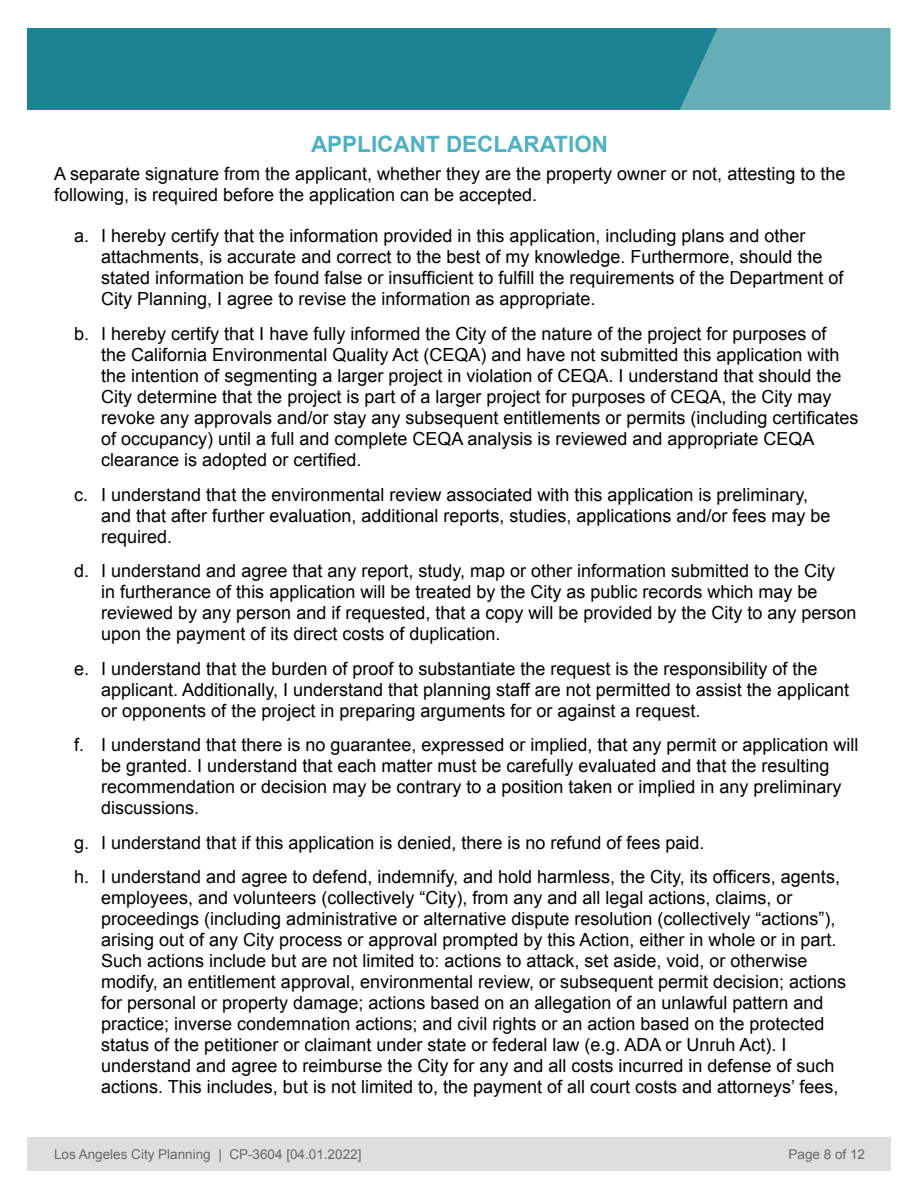
<style>
.page{position:relative;width:918px;height:1188px;background:#fff}
.page>*{position:absolute;margin:0;border:0;box-sizing:border-box;transform-origin:0 0}
.t1{font:700 22.5px "Arial";color:#4fb1c2}
.t2{font:18px/21px "Arial";color:#000}
.t3{font:13.5px "Arial";color:#6b6768}
</style>
<div class="page">
<div style="left:27px;top:1137px;width:864px;height:33px;background:#dededf"></div>
<img style="left:27px;top:28px;width:864px;height:81px">
<p class="t1" style="left:311px;top:130px;width:299px">APPLICANT DECLARATION</p>
<p class="t2" style="left:54px;top:164px;width:793px">A separate signature from the applicant, whether they are the property owner or not, attesting to the following, is required before the application can be accepted.</p>
<p class="t2" style="left:101px;top:226px;width:744px;text-indent:-27px">a. I hereby certify that the information provided in this application, including plans and other attachments, is accurate and correct to the best of my knowledge. Furthermore, should the stated information be found false or insufficient to fulfill the requirements of the Department of City Planning, I agree to revise the information as appropriate.</p>
<p class="t2" style="left:101px;top:323px;width:759px;text-indent:-27px">b. I hereby certify that I have fully informed the City of the nature of the project for purposes of<br>the California Environmental Quality Act (CEQA) and have not submitted this application with the intention of segmenting a larger project in violation of CEQA. I understand that should the City determine that the project is part of a larger project for purposes of CEQA, the City may revoke any approvals and/or stay any subsequent entitlements or permits (including certificates of occupancy) until a full and complete CEQA analysis is reviewed and appropriate CEQA clearance is adopted or certified.</p>
<p class="t2" style="left:101px;top:484px;width:731px;text-indent:-27px">c. I understand that the environmental review associated with this application is preliminary, and that after further evaluation, additional reports, studies, applications and/or fees may be required.</p>
<p class="t2" style="left:101px;top:560px;width:757px;text-indent:-27px">d. I understand and agree that any report, study, map or other information submitted to the City<br>in furtherance of this application will be treated by the City as public records which may be reviewed by any person and if requested, that a copy will be provided by the City to any person upon the payment of its direct costs of duplication.</p>
<p class="t2" style="left:101px;top:658px;width:749px;text-indent:-27px">e. I understand that the burden of proof to substantiate the request is the responsibility of the applicant. Additionally, I understand that planning staff are not permitted to assist the applicant or opponents of the project in preparing arguments for or against a request.</p>
<p class="t2" style="left:101px;top:734px;width:759px;text-indent:-27px">f. I understand that there is no guarantee, expressed or implied, that any permit or application will be granted. I understand that each matter must be carefully evaluated and that the resulting recommendation or decision may be contrary to a position taken or implied in any preliminary discussions.</p>
<p class="t2" style="left:74px;top:825px;width:767px;line-height:34.5px">g. I understand that if this application is denied, there is no refund of fees paid.<br>h. I understand and agree to defend, indemnify, and hold harmless, the City, its officers, agents,</p>
<p class="t2" style="left:101px;top:888px;width:747px">employees, and volunteers (collectively “City), from any and all legal actions, claims, or proceedings (including administrative or alternative dispute resolution (collectively “actions”), arising out of any City process or approval prompted by this Action, either in whole or in part.<br>Such actions include but are not limited to: actions to attack, set aside, void, or otherwise modify, an entitlement approval, environmental review, or subsequent permit decision; actions for personal or property damage; actions based on an allegation of an unlawful pattern and practice; inverse condemnation actions; and civil rights or an action based on the protected status of the petitioner or claimant under state or federal law (e.g. ADA or Unruh Act). I understand and agree to reimburse the City for any and all costs incurred in defense of such actions. This includes, but is not limited to, the payment of all court costs and attorneys’ fees,</p>
<p class="t3" style="left:54px;top:1145px;width:309px">Los Angeles City Planning | CP-3604 [04.01.2022]</p>
<p class="t3" style="left:789px;top:1145px;width:78px">Page 8 of 12</p>
</div>
